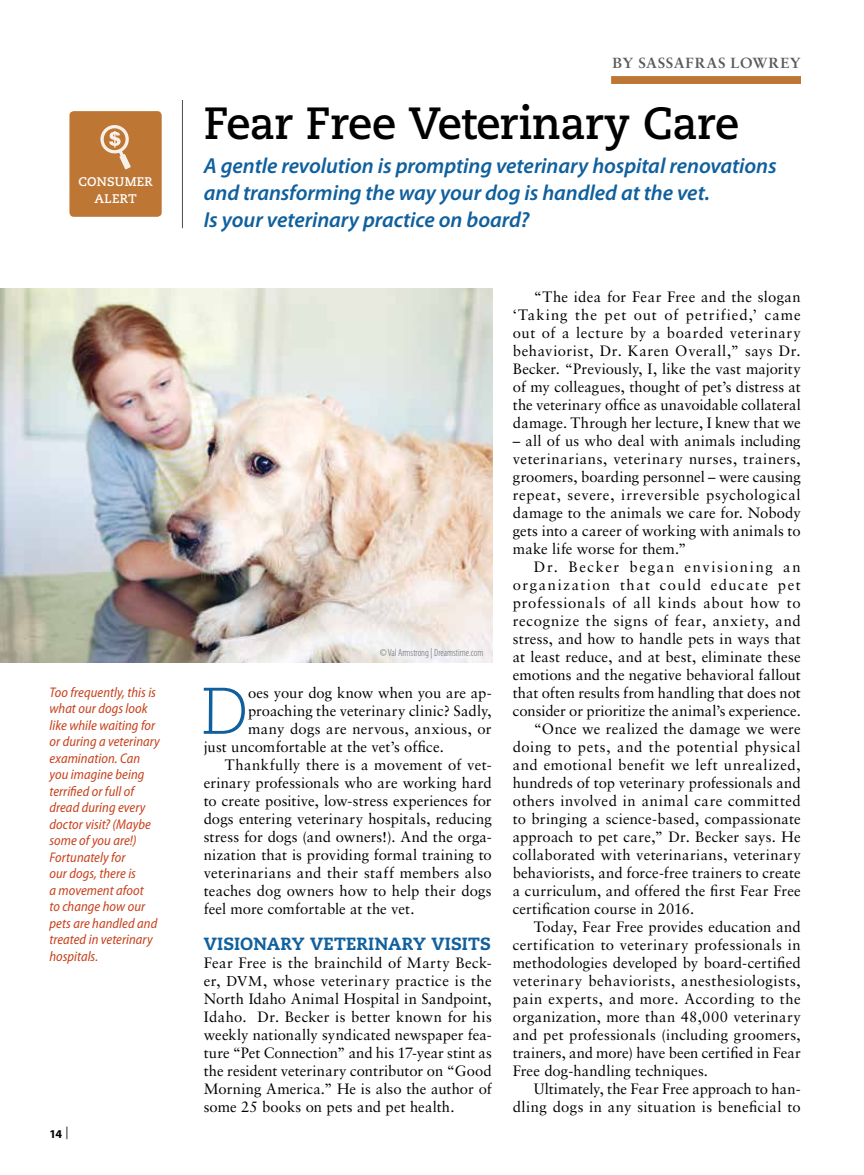
<style>
.page{position:relative;width:864px;height:1175px;background:#fff}
.page>*{position:absolute;margin:0;border:0;box-sizing:border-box;transform-origin:0 0}
.t1{font:300 65.7px "Caecilia LT Std";color:#10609e;scale:.95 1}
.t2{font:700 45px "Caecilia LT Std";letter-spacing:-.015em;color:#000;scale:.96 1}
.t3{font:italic 600 21.75px/27px "Myriad Pro";letter-spacing:-.005em;color:#10609e}
.t4{font:800 17.7px "Caecilia LT Std";letter-spacing:.01em;color:#10609e}
.t5{font:15px/18px "Sabon LT Std";letter-spacing:.015em;color:#000;text-align:justify}
.t6{font:15px "Sabon LT Std";letter-spacing:.035em;color:#000}
.t7{font:15px "Sabon LT Std";letter-spacing:-.005em;color:#000}
.t8{font:15px "Sabon LT Std";letter-spacing:.05em;color:#000}
.t9{font:15px "Sabon LT Std";letter-spacing:.04em;color:#000}
.t10{font:15px "Sabon LT Std";letter-spacing:.045em;color:#000}
.t11{font:15px "Sabon LT Std";letter-spacing:.1em;color:#000}
.t12{font:15px "Sabon LT Std";letter-spacing:.11em;color:#000}
.t13{font:700 14.7px "Sabon LT Std";letter-spacing:.045em;color:#58595b}
.t14{font:italic semi-condensed 14.1px/16.5px "Myriad Pro";letter-spacing:.005em;color:#c8411c}
.t15{font:700 12.45px "Caecilia LT Std";letter-spacing:.02em;color:#fff}
.t16{font:700 12px "Myriad Pro";color:#000}
.t17{font:300 condensed 10.5px "Myriad Pro";color:#636466}
.s1{font-family:"Minion Pro";font-weight:400;font-size:12.45px}
.s2{font-size:14.25px}
</style>
<div class="page">
<div style="left:611px;top:76px;width:190px;height:8px;background:#be7635"></div>
<hr style="left:182px;top:100px;width:1px;height:128px;background:#4d4d4f">
<div style="left:69px;top:111px;width:93px;height:106px;background:#be7635;border-radius:4px"></div>
<svg style="left:100px;top:125px;width:31px;height:44px"></svg>
<img style="left:0;top:289px;width:493px;height:373px">
<p class="t15" style="left:78px;top:174px;width:40px">CONSUM</p>
<p class="t15" style="left:137px;top:174px;width:17px">ER</p>
<p class="t15" style="left:94px;top:191px;width:35px">ALERT</p>
<p class="t14" style="left:49px;top:684px;width:112px">Too frequently, this is what our dogs look like while waiting for or during a veterinary examination. Can you imagine being terrified or full of dread during every doctor visit? (Maybe some of you are!)<br>Fortunately for<br>our dogs, there is<br>a movement afoot<br>to change how our pets are handled and treated in veterinary hospitals.</p>
<p class="t16" style="left:49px;top:1125px;width:21px">14 <span class="s1">|</span></p>
<p class="t13" style="left:613px;top:54px;width:190px">BY SASSAFRAS LOWREY</p>
<h2 class="t2" style="left:204px;top:97px;width:559px">Fear Free Veterinary Care</h2>
<h3 class="t3" style="left:204px;top:152px;width:574px">A gentle revolution is prompting veterinary hospital renovations and transforming the way your dog is handled at the vet.<br>Is your veterinary practice on board?</h3>
<p class="t17" style="left:380px;top:647px;width:105px">© Val Armstrong | Dreamstime.com</p>
<h1 class="t1" style="left:201px;top:674px;width:51px">D</h1>
<p class="t5" style="left:248px;top:683px;width:245px">oes your dog know when you are ap-</p>
<p class="t5" style="left:248px;top:701px;width:245px">proaching the veterinary clinic? Sadly,</p>
<p class="t5" style="left:248px;top:719px;width:245px">many dogs are nervous, anxious, or</p>
<p class="t5" style="left:204px;top:737px;width:242px">just uncomfortable at the vet’s office.</p>
<p class="t5" style="left:225px;top:755px;width:269px">Thankfully there is a movement of vet-</p>
<p class="t5" style="left:204px;top:773px;width:289px">erinary professionals who are working hard</p>
<p class="t5" style="left:204px;top:791px;width:289px">to create positive, low-stress experiences for</p>
<p class="t5" style="left:204px;top:809px;width:290px">dogs entering veterinary hospitals, reducing</p>
<p class="t5" style="left:204px;top:827px;width:290px">stress for dogs (and owners!). And the orga-</p>
<p class="t5" style="left:204px;top:845px;width:290px">nization that is providing formal training to</p>
<p class="t5" style="left:204px;top:863px;width:289px">veterinarians and their staff members also</p>
<p class="t5" style="left:204px;top:881px;width:289px">teaches dog owners how to help their dogs</p>
<p class="t5" style="left:204px;top:899px;width:212px">feel more comfortable at the vet.</p>
<p class="t4" style="left:204px;top:932px;width:289px">VISIONARY VETERINARY VISITS</p>
<p class="t5" style="left:204px;top:953px;width:290px">Fear Free is the brainchild of Marty Beck&shy;er, <span class="s2">DVM</span>, whose veterinary practice is the North Idaho Animal Hospital in Sandpoint, Idaho. Dr. Becker is better known for his weekly nationally syndicated newspaper fea&shy;ture “Pet Connection” and his 17-year stint as the resident veterinary contributor on “Good Morning America.” He is also the author of some 25 books on pets and pet health.</p>
<p class="t5" style="left:513px;top:287px;width:289px;text-indent:21px">“The idea for Fear Free and the slogan ‘Taking the pet out of petrified,’ came out of a lecture by a boarded veterinary behaviorist, Dr. Karen Overall,” says Dr.<br>Becker. “Previously, I, like the vast majority of my colleagues, thought of pet’s distress at the veterinary office as unavoidable collateral damage. Through her lecture, I knew that we</p>
<p class="t5" style="left:513px;top:431px;width:289px">– all of us who deal with animals including veterinarians, veterinary nurses, trainers, groomers, boarding personnel – were causing repeat, severe, irreversible psychological damage to the animals we care for. Nobody gets into a career of working with animals to make life worse for them.”</p>
<p class="t12" style="left:534px;top:557px;width:268px">Dr. Becker began envisioning an</p>
<p class="t11" style="left:513px;top:575px;width:289px">organization that could educate pet</p>
<p class="t10" style="left:513px;top:593px;width:289px">professionals of all kinds about how to</p>
<p class="t8" style="left:513px;top:611px;width:289px">recognize the signs of fear, anxiety, and</p>
<p class="t5" style="left:513px;top:629px;width:289px">stress, and how to handle pets in ways that</p>
<p class="t5" style="left:513px;top:647px;width:289px">at least reduce, and at best, eliminate these</p>
<p class="t5" style="left:513px;top:665px;width:289px">emotions and the negative behavioral fallout</p>
<p class="t5" style="left:513px;top:683px;width:290px">that often results from handling that does not</p>
<p class="t5" style="left:513px;top:701px;width:290px">consider or prioritize the animal’s experience.</p>
<p class="t5" style="left:534px;top:719px;width:268px">“Once we realized the damage we were</p>
<p class="t9" style="left:513px;top:737px;width:290px">doing to pets, and the potential physical</p>
<p class="t6" style="left:513px;top:755px;width:289px">and emotional benefit we left unrealized,</p>
<p class="t5" style="left:513px;top:773px;width:289px">hundreds of top veterinary professionals and</p>
<p class="t5" style="left:513px;top:791px;width:289px">others involved in animal care committed</p>
<p class="t5" style="left:513px;top:809px;width:290px">to bringing a science-based, compassionate</p>
<p class="t5" style="left:513px;top:827px;width:289px">approach to pet care,” Dr. Becker says. He</p>
<p class="t5" style="left:513px;top:845px;width:289px">collaborated with veterinarians, veterinary</p>
<p class="t5" style="left:513px;top:863px;width:289px">behaviorists, and force-free trainers to create</p>
<p class="t5" style="left:513px;top:881px;width:290px">a curriculum, and offered the first Fear Free</p>
<p class="t5" style="left:513px;top:899px;width:183px">certification course in 2016.</p>
<p class="t5" style="left:534px;top:917px;width:269px">Today, Fear Free provides education and</p>
<p class="t5" style="left:513px;top:935px;width:289px">certification to veterinary professionals in</p>
<p class="t5" style="left:513px;top:953px;width:290px">methodologies developed by board-certified</p>
<p class="t6" style="left:513px;top:971px;width:289px">veterinary behaviorists, anesthesiologists,</p>
<p class="t5" style="left:513px;top:989px;width:289px">pain experts, and more. According to the</p>
<p class="t5" style="left:513px;top:1007px;width:290px">organization, more than 48,000 veterinary</p>
<p class="t5" style="left:513px;top:1025px;width:290px">and pet professionals (including groomers,</p>
<p class="t5" style="left:513px;top:1043px;width:290px">trainers, and more) have been certified in Fear</p>
<p class="t5" style="left:513px;top:1061px;width:197px">Free dog-handling techniques.</p>
<p class="t7" style="left:534px;top:1079px;width:269px">Ultimately, the Fear Free approach to han-</p>
<p class="t5" style="left:513px;top:1097px;width:289px">dling dogs in any situation is beneficial to</p>
</div>
